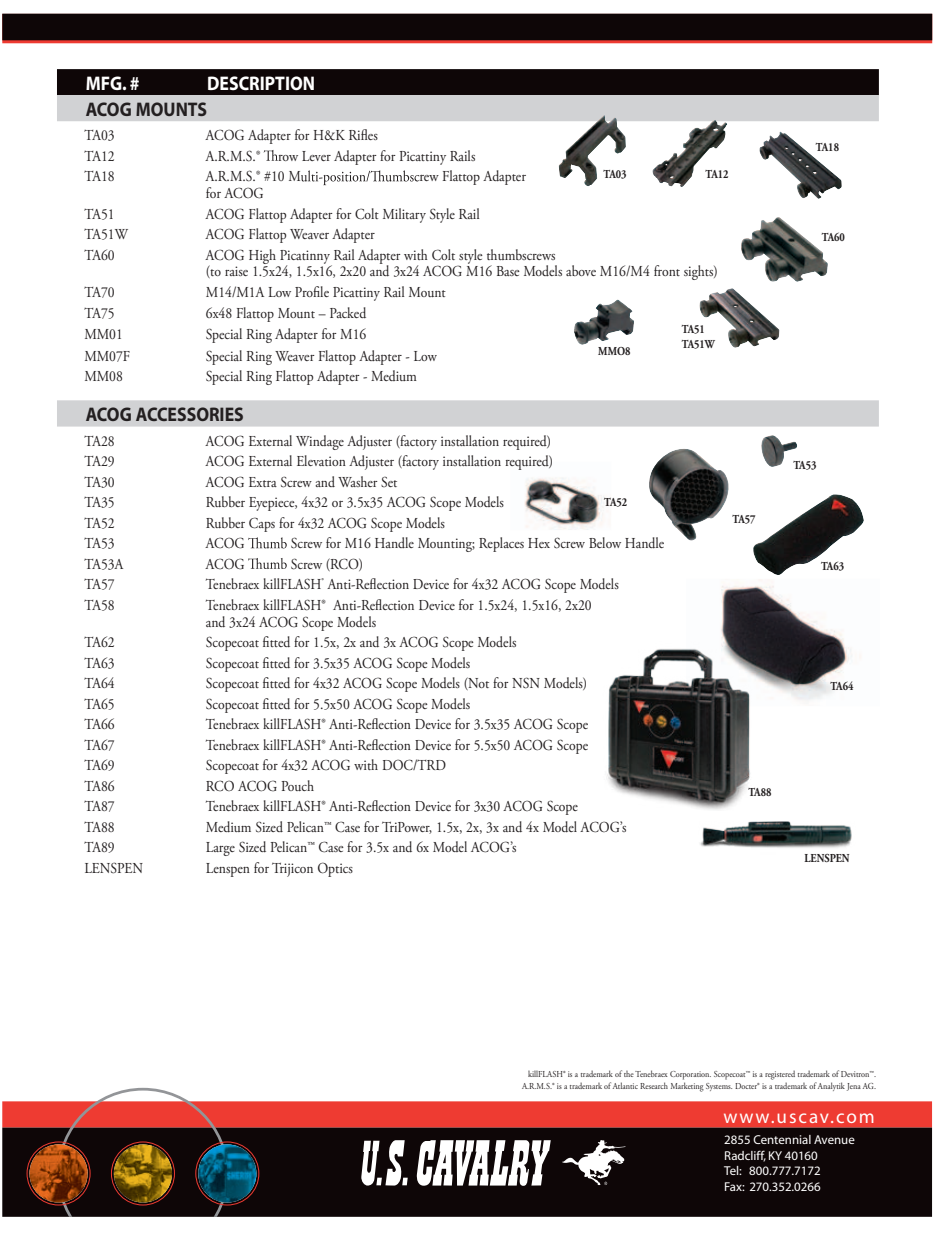
<style>
.page{position:relative;width:933px;height:1244px;background:#fff}
.page>*{position:absolute;margin:0;border:0;box-sizing:border-box;transform-origin:0 0}
.t1{font:700 19.8px "Myriad";color:#fff;scale:.9 1}
.t2{font:700 19.8px "Myriad";color:#231f20;scale:.9 1}
.t3{font:19.35px "Myriad";letter-spacing:.1em;color:#fff}
.t4{font:15.15px/16.6px "Adobe Garamond Pro";color:#231f20;scale:.9 1}
.t5{font:12.9px/15.5px "Myriad";color:#fff}
.t6{font:700 12.15px/14.5px "Adobe Garamond Pro";color:#231f20;scale:.85 1}
.t7{font:9.15px/12.1px "Adobe Garamond Pro";color:#231f20;text-align:right;scale:.9 1}
</style>
<div class="page">
<div style="left:2px;top:1101px;width:929px;height:26px;background:#ee3b32"></div>
<div style="left:2px;top:1127px;width:929px;height:89px;background:#0e0607"></div>
<div style="left:2px;top:14px;width:929px;height:29px;background:linear-gradient(to right,#a82a24,#a82a24)"></div>
<div style="left:2px;top:14px;width:929px;height:26px;background:#0e0607"></div>
<svg style="left:57px;top:1087px;width:171px;height:129px"></svg>
<div style="left:195px;top:1141px;width:64px;height:64px;border:1px solid #ee3b32;border-radius:50%"></div>
<img style="left:198px;top:1144px;width:58px;height:58px;border-radius:50%">
<div style="left:27px;top:1141px;width:63px;height:64px;border:1px solid #ee3b32;border-radius:50%"></div>
<img style="left:29px;top:1144px;width:59px;height:58px;border-radius:50%">
<div style="left:111px;top:1141px;width:64px;height:64px;border:1px solid #ee3b32;border-radius:50%"></div>
<img style="left:114px;top:1144px;width:58px;height:58px;border-radius:50%">
<div style="left:57px;top:69px;width:821px;height:26px;background:#0e0607"></div>
<img style="left:721px;top:579px;width:140px;height:122px">
<div style="left:57px;top:95px;width:821px;height:26px;background:#d1d2d4"></div>
<svg style="left:263px;top:150px;width:15px;height:11px"></svg>
<svg style="left:301px;top:170px;width:118px;height:15px"></svg>
<div style="left:57px;top:400px;width:821px;height:26px;background:#d1d2d4"></div>
<img style="left:700px;top:821px;width:152px;height:27px">
<img style="left:761px;top:435px;width:36px;height:32px">
<img style="left:649px;top:449px;width:79px;height:92px">
<img style="left:524px;top:478px;width:80px;height:52px">
<img style="left:753px;top:494px;width:110px;height:81px">
<img style="left:574px;top:299px;width:60px;height:46px">
<img style="left:558px;top:115px;width:67px;height:71px">
<img style="left:759px;top:131px;width:82px;height:68px">
<img style="left:652px;top:120px;width:75px;height:67px">
<img style="left:699px;top:288px;width:80px;height:60px">
<img style="left:741px;top:217px;width:86px;height:65px">
<img style="left:606px;top:632px;width:164px;height:178px">
<svg style="left:248px;top:537px;width:38px;height:11px"></svg>
<svg style="left:248px;top:558px;width:38px;height:11px"></svg>
<svg style="left:361px;top:1140px;width:46px;height:45px"></svg>
<svg style="left:416px;top:1140px;width:134px;height:45px"></svg>
<svg style="left:562px;top:1140px;width:63px;height:45px"></svg>
<h1 class="t1" style="left:86px;top:73px;width:61px">MFG. #</h1>
<h1 class="t1" style="left:207px;top:73px;width:121px">DESCRIPTION</h1>
<h1 class="t2" style="left:86px;top:99px;width:136px">ACOG MOUNTS</h1>
<p class="t4" style="left:84px;top:128px;width:35px">TA03</p>
<p class="t4" style="left:206px;top:128px;width:192px">ACOG Adapter for H&amp;K Rifles</p>
<p class="t4" style="left:84px;top:148px;width:35px">TA12</p>
<p class="t4" style="left:206px;top:148px;width:301px">A.R.M.S.® row Lever Adapter for Picattiny Rails</p>
<p class="t4" style="left:84px;top:169px;width:35px">TA18</p>
<p class="t4" style="left:206px;top:169px;width:107px">A.R.M.S.® #10 M</p>
<p class="t4" style="left:419px;top:169px;width:120px">rew Flattop Adapter</p>
<p class="t4" style="left:206px;top:185px;width:66px">for ACOG</p>
<p class="t4" style="left:84px;top:206px;width:35px">TA51</p>
<p class="t4" style="left:206px;top:206px;width:306px">ACOG Flattop Adapter for Colt Military Style Rail</p>
<p class="t4" style="left:84px;top:226px;width:50px">TA51W</p>
<p class="t4" style="left:206px;top:226px;width:189px">ACOG Flattop Weaver Adapter</p>
<p class="t4" style="left:84px;top:247px;width:35px">TA60</p>
<p class="t4" style="left:206px;top:247px;width:570px">ACOG High Picatinny Rail Adapter with Colt style thumbscrews<br>(to raise 1.5x24, 1.5x16, 2x20 and 3x24 ACOG M16 Base Models above M16/M4 front sights)</p>
<p class="t4" style="left:84px;top:284px;width:35px">TA70</p>
<p class="t4" style="left:206px;top:284px;width:268px">M14/M1A Low Profile Picattiny Rail Mount</p>
<p class="t4" style="left:84px;top:305px;width:35px">TA75</p>
<p class="t4" style="left:206px;top:305px;width:180px">6x48 Flattop Mount – Packed</p>
<p class="t4" style="left:84px;top:327px;width:44px">MM01</p>
<p class="t4" style="left:206px;top:327px;width:180px">Special Ring Adapter for M16</p>
<p class="t4" style="left:84px;top:348px;width:53px">MM07F</p>
<p class="t4" style="left:206px;top:348px;width:258px">Special Ring Weaver Flattop Adapter - Low</p>
<p class="t4" style="left:84px;top:368px;width:44px">MM08</p>
<p class="t4" style="left:206px;top:368px;width:236px">Special Ring Flattop Adapter - Medium</p>
<h1 class="t2" style="left:86px;top:404px;width:177px">ACOG ACCESSORIES</h1>
<p class="t6" style="left:705px;top:167px;width:29px">TA12</p>
<p class="t6" style="left:603px;top:167px;width:29px">TA03</p>
<p class="t6" style="left:681px;top:322px;width:40px">TA51<br>TA51W</p>
<p class="t6" style="left:598px;top:344px;width:39px">MMO8</p>
<p class="t4" style="left:84px;top:433px;width:35px">TA28</p>
<p class="t4" style="left:206px;top:433px;width:385px">ACOG External Windage Adjuster (factory installation required)</p>
<p class="t4" style="left:84px;top:453px;width:35px">TA29</p>
<p class="t4" style="left:206px;top:453px;width:387px">ACOG External Elevation Adjuster (factory installation required)</p>
<p class="t4" style="left:84px;top:474px;width:35px">TA30</p>
<p class="t4" style="left:206px;top:474px;width:214px">ACOG Extra Screw and Washer Set</p>
<p class="t4" style="left:84px;top:494px;width:35px">TA35</p>
<p class="t4" style="left:206px;top:494px;width:332px">Rubber Eyepiece, 4x32 or 3.5x35 ACOG Scope Models</p>
<p class="t4" style="left:84px;top:515px;width:35px">TA52</p>
<p class="t4" style="left:206px;top:515px;width:267px">Rubber Caps for 4x32 ACOG Scope Models</p>
<p class="t4" style="left:84px;top:535px;width:35px">TA53</p>
<p class="t4" style="left:206px;top:535px;width:45px">ACOG</p>
<p class="t4" style="left:291px;top:535px;width:416px">Screw for M16 Handle Mounting; Replaces Hex Screw Below Handle</p>
<p class="t4" style="left:84px;top:556px;width:45px">TA53A</p>
<p class="t4" style="left:206px;top:556px;width:45px">ACOG</p>
<p class="t4" style="left:291px;top:556px;width:82px">Screw (RCO)</p>
<p class="t4" style="left:84px;top:576px;width:35px">TA57</p>
<p class="t4" style="left:206px;top:576px;width:460px">Tenebraex killFLASH<sup>®</sup> Anti-Reflection Device for 4x32 ACOG Scope Models</p>
<p class="t4" style="left:84px;top:597px;width:35px">TA58</p>
<p class="t4" style="left:206px;top:597px;width:430px">Tenebraex killFLASH® Anti-Reflection Device for 1.5x24, 1.5x16, 2x20 and 3x24 ACOG Scope Models</p>
<p class="t4" style="left:84px;top:634px;width:35px">TA62</p>
<p class="t4" style="left:206px;top:634px;width:346px">Scopecoat fitted for 1.5x, 2x and 3x ACOG Scope Models</p>
<p class="t4" style="left:84px;top:655px;width:35px">TA63</p>
<p class="t4" style="left:206px;top:655px;width:295px">Scopecoat fitted for 3.5x35 ACOG Scope Models</p>
<p class="t4" style="left:84px;top:675px;width:35px">TA64</p>
<p class="t4" style="left:206px;top:675px;width:425px">Scopecoat fitted for 4x32 ACOG Scope Models (Not for NSN Models)</p>
<p class="t4" style="left:84px;top:696px;width:35px">TA65</p>
<p class="t4" style="left:206px;top:696px;width:295px">Scopecoat fitted for 5.5x50 ACOG Scope Models</p>
<p class="t4" style="left:84px;top:716px;width:35px">TA66</p>
<p class="t4" style="left:206px;top:716px;width:426px">Tenebraex killFLASH® Anti-Reflection Device for 3.5x35 ACOG Scope</p>
<p class="t4" style="left:84px;top:737px;width:35px">TA67</p>
<p class="t4" style="left:206px;top:737px;width:426px">Tenebraex killFLASH® Anti-Reflection Device for 5.5x50 ACOG Scope</p>
<p class="t4" style="left:84px;top:757px;width:35px">TA69</p>
<p class="t4" style="left:206px;top:757px;width:268px">Scopecoat for 4x32 ACOG with DOC/TRD</p>
<p class="t4" style="left:84px;top:778px;width:35px">TA86</p>
<p class="t4" style="left:206px;top:778px;width:122px">RCO ACOG Pouch</p>
<p class="t4" style="left:84px;top:798px;width:35px">TA87</p>
<p class="t4" style="left:206px;top:798px;width:414px">Tenebraex killFLASH® Anti-Reflection Device for 3x30 ACOG Scope</p>
<p class="t4" style="left:84px;top:819px;width:35px">TA88</p>
<p class="t4" style="left:206px;top:819px;width:468px">Medium Sized Pelican™ Case for TriPower, 1.5x, 2x, 3x and 4x Model ACOG’s</p>
<p class="t4" style="left:84px;top:839px;width:35px">TA89</p>
<p class="t4" style="left:206px;top:839px;width:347px">Large Sized Pelican™ Case for 3.5x and 6x Model ACOG’s</p>
<p class="t4" style="left:84px;top:860px;width:67px">LENSPEN</p>
<p class="t4" style="left:206px;top:860px;width:165px">Lenspen for Trijicon Optics</p>
<p class="t6" style="left:604px;top:495px;width:29px">TA52</p>
<p class="t6" style="left:732px;top:512px;width:29px">TA57</p>
<p class="t6" style="left:748px;top:784px;width:29px">TA88</p>
<p class="t6" style="left:815px;top:140px;width:29px">TA18</p>
<p class="t6" style="left:821px;top:230px;width:29px">TA60</p>
<p class="t6" style="left:793px;top:458px;width:29px">TA53</p>
<p class="t6" style="left:820px;top:559px;width:29px">TA63</p>
<p class="t6" style="left:830px;top:679px;width:29px">TA64</p>
<p class="t6" style="left:804px;top:850px;width:54px">LENSPEN</p>
<p class="t7" style="left:522px;top:1068px;width:395px">killFLASH® is a trademark of the Tenebraex Corporation. Scopecoat™ is a registered trademark of Devitron™.<br>A.R.M.S.® is a trademark of Atlantic Research Marketing Systems. Docter® is a trademark of Analytik Jena AG.</p>
<h1 class="t1" style="left:739px;top:1104px;width:156px">www.trijicon.com</h1>
<p class="t3" style="left:723px;top:1106px;width:153px">www.uscav.com</p>
<p class="t5" style="left:724px;top:1132px;width:132px">2855 Centennial Avenue<br>Radcliff, KY 40160<br>Tel: 800.777.7172<br>Fax: 270.352.0266</p>
</div>
